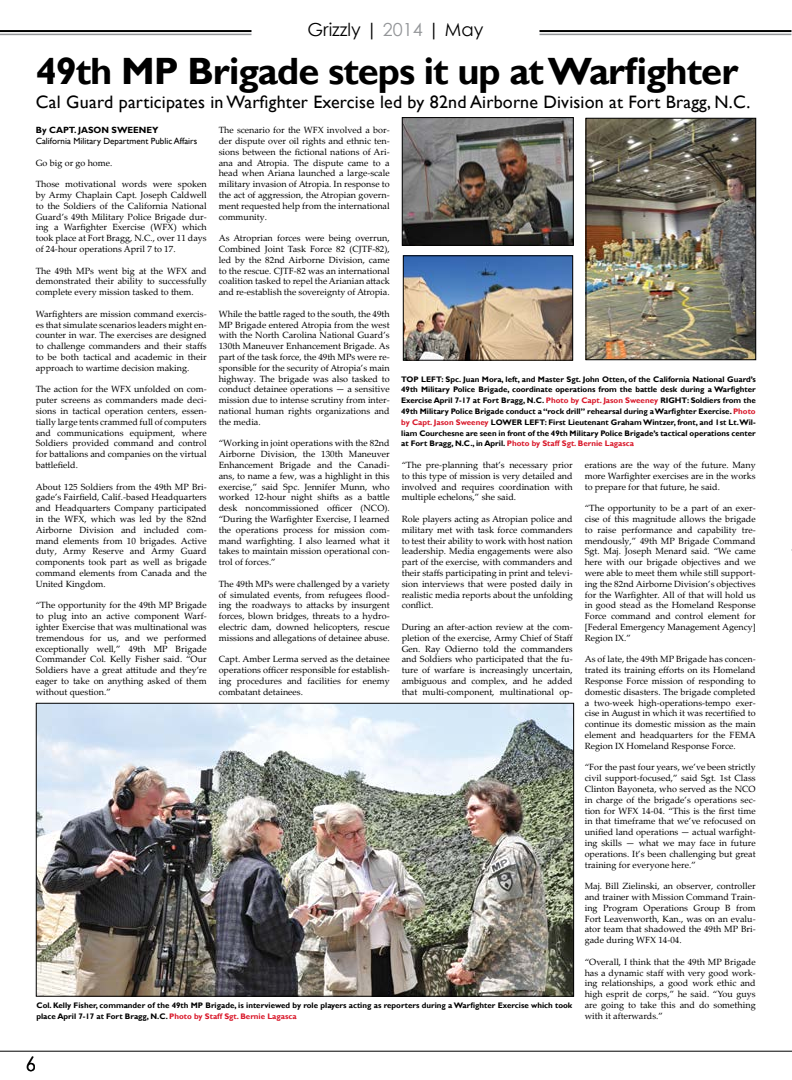
<style>
.page{position:relative;width:792px;height:1080px;background:#fff}
.page>*{position:absolute;margin:0;border:0;box-sizing:border-box;transform-origin:0 0}
.t1{font:700 38px "Gill Sans";letter-spacing:-.025em;color:#000}
.t2{font:20px "Century Gothic";color:#000;scale:.91 1}
.t3{font:18px "Gill Sans";letter-spacing:.01em;color:#000}
.t4{font:18px "Century Gothic";color:#000}
.t5{font:9px/10.8px "Palatino Linotype";color:#000;text-align:justify}
.t6{font:9px "Gill Sans";color:#000}
.t7{font:700 9px "Gill Sans";color:#000}
.t8{font:700 8px/10.8px "Gill Sans";color:#000;text-align:justify}
.s1{color:#939598}
.s2{color:#d9182a}
</style>
<div class="page">
<img style="left:404px;top:119px;width:168px;height:125px">
<div style="left:402px;top:117px;width:172px;height:129px;border:1px solid #000"></div>
<img style="left:405px;top:258px;width:166px;height:100px">
<div style="left:403px;top:256px;width:170px;height:104px;border:1px solid #000"></div>
<img style="left:588px;top:120px;width:166px;height:238px">
<div style="left:586px;top:118px;width:170px;height:242px;border:1px solid #000"></div>
<img style="left:38px;top:705px;width:534px;height:289px">
<div style="left:36px;top:703px;width:538px;height:293px;border:1px solid #000"></div>
<hr style="left:0;top:30px;width:252px;height:2px;background:#000">
<hr style="left:0;top:34px;width:252px;height:1px;background:#939598">
<hr style="left:540px;top:30px;width:252px;height:2px;background:#000">
<hr style="left:540px;top:34px;width:252px;height:1px;background:#939598">
<hr style="left:0;top:1051px;width:792px;height:1px;background:#000">
<h3 class="t4" style="left:308px;top:17px;width:177px">Grizzly | <span class="s1">2014</span> | May</h3>
<h1 class="t1" style="left:36px;top:49px;width:704px">49th MP Brigade steps it up at Warfighter</h1>
<h3 class="t3" style="left:36px;top:91px;width:716px">Cal Guard participates in Warfighter Exercise led by 82nd Airborne Division at Fort Bragg, N.C.</h3>
<p class="t7" style="left:36px;top:125px;width:124px">By CAPT. JASON SWEENEY</p>
<p class="t6" style="left:36px;top:136px;width:163px">California Military Department Public Affairs</p>
<p class="t5" style="left:36px;top:157px;width:78px">Go big or go home.</p>
<p class="t5" style="left:36px;top:178px;width:173px">Those motivational words were spoken by Army Chaplain Capt. Joseph Caldwell to the Soldiers of the California National Guard’s 49th Military Police Brigade dur&shy;ing a Warfighter Exercise (WFX) which took place at Fort Bragg, N.C., over 11 days of 24-hour operations April 7 to 17.</p>
<p class="t5" style="left:36px;top:265px;width:173px">The 49th MPs went big at the WFX and demonstrated their ability to successfully complete every mission tasked to them.</p>
<p class="t5" style="left:36px;top:308px;width:173px">Warfighters are mission command exercis&shy;es that simulate scenarios leaders might en&shy;counter in war. The exercises are designed to challenge commanders and their staffs to be both tactical and academic in their approach to wartime decision making.</p>
<p class="t5" style="left:36px;top:384px;width:173px">The action for the WFX unfolded on com&shy;puter screens as commanders made deci&shy;sions in tactical operation centers, essen&shy;tially large tents crammed full of computers and communications equipment, where Soldiers provided command and control for battalions and companies on the virtual battlefield.</p>
<p class="t5" style="left:36px;top:481px;width:173px">About 125 Soldiers from the 49th MP Bri&shy;gade’s Fairfield, Calif.-based Headquarters and Headquarters Company participated in the WFX, which was led by the 82nd Airborne Division and included com&shy;mand elements from 10 brigades. Active duty, Army Reserve and Army Guard components took part as well as brigade command elements from Canada and the United Kingdom.</p>
<p class="t5" style="left:36px;top:600px;width:173px">“The opportunity for the 49th MP Brigade to plug into an active component Warf&shy;ighter Exercise that was multinational was tremendous for us, and we performed exceptionally well,” 49th MP Brigade Commander Col. Kelly Fisher said. “Our Soldiers have a great attitude and they’re eager to take on anything asked of them without question.”</p>
<p class="t5" style="left:219px;top:124px;width:173px">The scenario for the WFX involved a bor&shy;der dispute over oil rights and ethnic ten&shy;sions between the fictional nations of Ari&shy;ana and Atropia. The dispute came to a head when Ariana launched a large-scale military invasion of Atropia. In response to the act of aggression, the Atropian govern&shy;ment requested help from the international community.</p>
<p class="t5" style="left:219px;top:232px;width:173px">As Atroprian forces were being overrun, Combined Joint Task Force 82 (CJTF-82), led by the 82nd Airborne Division, came to the rescue. CJTF-82 was an international coalition tasked to repel the Arianian attack and re-establish the sovereignty of Atropia.</p>
<p class="t5" style="left:219px;top:308px;width:173px">While the battle raged to the south, the 49th MP Brigade entered Atropia from the west with the North Carolina National Guard’s 130th Maneuver Enhancement Brigade. As part of the task force, the 49th MPs were re&shy;sponsible for the security of Atropia’s main highway. The brigade was also tasked to conduct detainee operations — a sensitive mission due to intense scrutiny from inter&shy;national human rights organizations and the media.</p>
<p class="t5" style="left:219px;top:438px;width:173px">“Working in joint operations with the 82nd Airborne Division, the 130th Maneuver Enhancement Brigade and the Canadi&shy;ans, to name a few, was a highlight in this exercise,” said Spc. Jennifer Munn, who worked 12-hour night shifts as a battle desk noncommissioned officer (NCO). “During the Warfighter Exercise, I learned the operations process for mission com&shy;mand warfighting. I also learned what it takes to maintain mission operational con&shy;trol of forces.”</p>
<p class="t5" style="left:219px;top:578px;width:173px">The 49th MPs were challenged by a variety of simulated events, from refugees flood&shy;ing the roadways to attacks by insurgent forces, blown bridges, threats to a hydro&shy;electric dam, downed helicopters, rescue missions and allegations of detainee abuse.</p>
<p class="t5" style="left:219px;top:654px;width:173px">Capt. Amber Lerma served as the detainee operations officer responsible for establish&shy;ing procedures and facilities for enemy combatant detainees.</p>
<p class="t8" style="left:401px;top:374px;width:356px">TOP LEFT: Spc. Juan Mora, left, and Master Sgt. John Otten, of the California National Guard’s 49th Military Police Brigade, coordinate operations from the battle desk during a Warfighter Exercise April 7-17 at Fort Bragg, N.C. <span class="s2">Photo by Capt. Jason Sweeney</span> RIGHT: Soldiers from the 49th Military Police Brigade conduct a “rock drill” rehearsal during a Warfighter Exercise. <span class="s2">Photo by Capt. Jason Sweeney</span> LOWER LEFT: First Lieutenant Graham Wintzer, front, and 1st Lt.Wil&shy;liam Courchesne are seen in front of the 49th Military Police Brigade’s tactical operations center at Fort Bragg, N.C., in April. <span class="s2">Photo by Staff Sgt. Bernie Lagasca</span></p>
<p class="t5" style="left:402px;top:459px;width:173px">“The pre-planning that’s necessary prior to this type of mission is very detailed and involved and requires coordination with multiple echelons,” she said.</p>
<p class="t5" style="left:402px;top:513px;width:173px">Role players acting as Atropian police and military met with task force commanders to test their ability to work with host nation leadership. Media engagements were also part of the exercise, with commanders and their staffs participating in print and televi&shy;sion interviews that were posted daily in realistic media reports about the unfolding conflict.</p>
<p class="t5" style="left:402px;top:621px;width:173px">During an after-action review at the com&shy;pletion of the exercise, Army Chief of Staff Gen. Ray Odierno told the commanders and Soldiers who participated that the fu&shy;ture of warfare is increasingly uncertain, ambiguous and complex, and he added that multi-component, multinational op-</p>
<p class="t5" style="left:585px;top:459px;width:173px">erations are the way of the future. Many more Warfighter exercises are in the works to prepare for that future, he said.</p>
<p class="t5" style="left:585px;top:502px;width:173px">“The opportunity to be a part of an exer&shy;cise of this magnitude allows the brigade to raise performance and capability tre&shy;mendously,” 49th MP Brigade Command Sgt. Maj. Joseph Menard said. “We came here with our brigade objectives and we were able to meet them while still support&shy;ing the 82nd Airborne Division’s objectives for the Warfighter. All of that will hold us in good stead as the Homeland Response Force command and control element for [Federal Emergency Management Agency] Region IX.”</p>
<p class="t5" style="left:585px;top:654px;width:173px">As of late, the 49th MP Brigade has concen&shy;trated its training efforts on its Homeland Response Force mission of responding to domestic disasters. The brigade completed a two-week high-operations-tempo exer&shy;cise in August in which it was recertified to continue its domestic mission as the main element and headquarters for the FEMA Region IX Homeland Response Force.</p>
<p class="t5" style="left:585px;top:762px;width:173px">“For the past four years, we’ve been strictly civil support-focused,” said Sgt. 1st Class Clinton Bayoneta, who served as the NCO in charge of the brigade’s operations sec&shy;tion for WFX 14-04. “This is the first time in that timeframe that we’ve refocused on unified land operations — actual warfight&shy;ing skills — what we may face in future operations. It’s been challenging but great training for everyone here.”</p>
<p class="t5" style="left:585px;top:880px;width:173px">Maj. Bill Zielinski, an observer, controller and trainer with Mission Command Train&shy;ing Program Operations Group B from Fort Leavenworth, Kan., was on an evalu&shy;ator team that shadowed the 49th MP Bri&shy;gade during WFX 14-04.</p>
<p class="t5" style="left:585px;top:956px;width:173px">“Overall, I think that the 49th MP Brigade has a dynamic staff with very good work&shy;ing relationships, a good work ethic and high esprit de corps,” he said. “You guys are going to take this and do something with it afterwards.”</p>
<p class="t8" style="left:36px;top:1000px;width:537px">Col. Kelly Fisher, commander of the 49th MP Brigade, is interviewed by role players acting as reporters during a Warfighter Exercise which took place April 7-17 at Fort Bragg, N.C. <span class="s2">Photo by Staff Sgt. Bernie Lagasca</span></p>
<h2 class="t2" style="left:26px;top:1050px;width:13px">6</h2>
</div>
